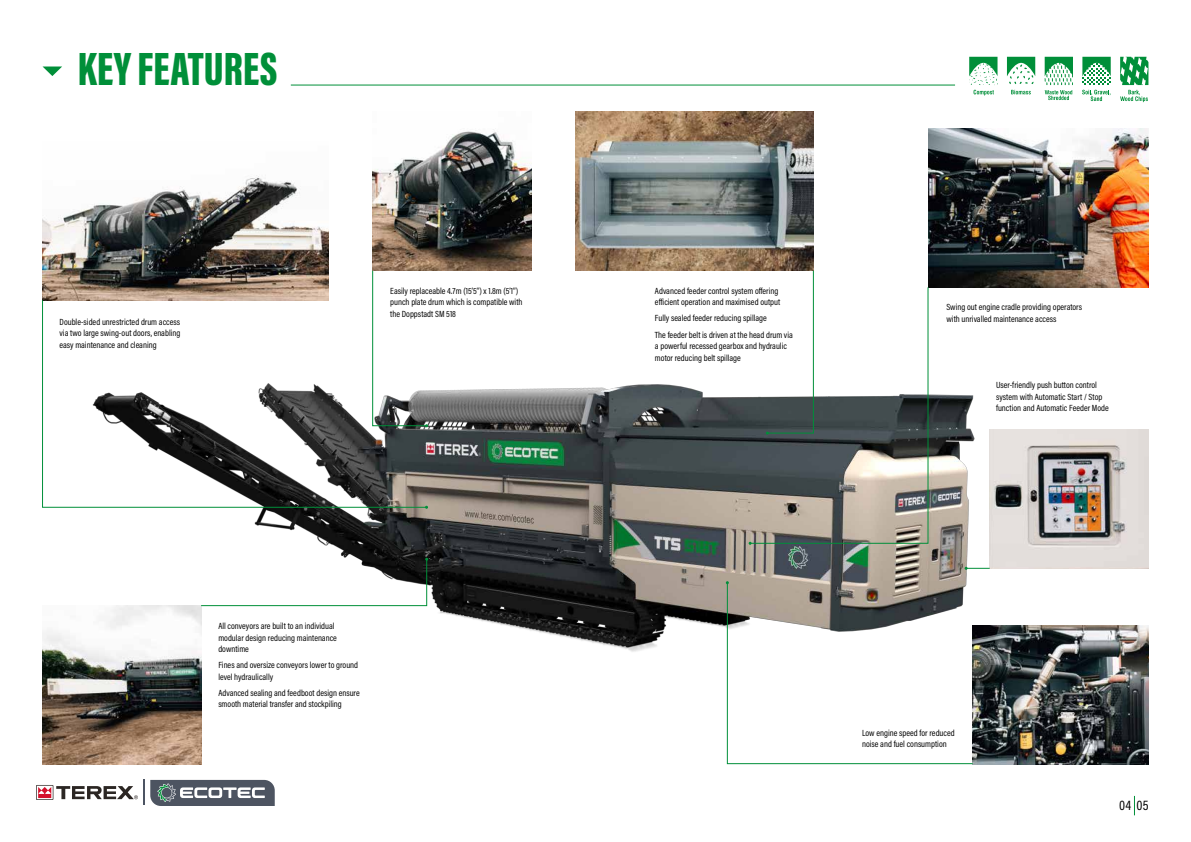
<style>
.page{position:relative;width:1191px;height:842px;background:#fff}
.page>*{position:absolute;margin:0;border:0;box-sizing:border-box;transform-origin:0 0}
.t1{font:900 48px "Acumin Pro Extra Cond";letter-spacing:.005em;color:#008f39}
.t2{font:14px "Acumin Pro Cond";color:#000}
.t3{font:9px/11.5px "Acumin Pro Cond";color:#000}
</style>
<div class="page">
<img style="left:80px;top:240px;width:931px;height:525px">
<hr style="left:291px;top:85px;width:664px;height:1px;background:#008f39">
<svg style="left:43px;top:67px;width:19px;height:9px"></svg>
<svg style="left:1134px;top:796px;width:1px;height:19px"></svg>
<img style="left:575px;top:112px;width:238px;height:159px">
<img style="left:372px;top:129px;width:159px;height:142px">
<img style="left:43px;top:175px;width:285px;height:124px">
<img style="left:43px;top:605px;width:158px;height:159px">
<img style="left:928px;top:129px;width:220px;height:158px">
<img style="left:973px;top:625px;width:175px;height:139px">
<img style="left:989px;top:430px;width:159px;height:139px">
<svg style="left:42px;top:299px;width:385px;height:209px"></svg>
<svg style="left:200px;top:558px;width:228px;height:48px"></svg>
<svg style="left:726px;top:582px;width:247px;height:182px"></svg>
<svg style="left:749px;top:287px;width:179px;height:257px"></svg>
<svg style="left:1044px;top:57px;width:29px;height:43px"></svg>
<svg style="left:969px;top:57px;width:29px;height:38px"></svg>
<svg style="left:1011px;top:90px;width:19px;height:4px"></svg>
<svg style="left:1007px;top:57px;width:28px;height:27px"></svg>
<svg style="left:1082px;top:57px;width:28px;height:44px"></svg>
<svg style="left:1120px;top:57px;width:28px;height:45px"></svg>
<svg style="left:766px;top:270px;width:48px;height:165px"></svg>
<svg style="left:964px;top:567px;width:25px;height:3px"></svg>
<svg style="left:372px;top:270px;width:56px;height:157px"></svg>
<svg style="left:36px;top:785px;width:102px;height:15px"></svg>
<svg style="left:144px;top:779px;width:131px;height:27px"></svg>
<h1 class="t1" style="left:78px;top:39px;width:201px">KEY FEATURES</h1>
<p class="t3" style="left:60px;top:316px;width:122px;text-align:justify">Double-sided unrestricted drum access via two large swing-out doors, enabling easy maintenance and cleaning</p>
<p class="t3" style="left:390px;top:285px;width:134px">Easily replaceable 4.7m (15’5’’) x 1.8m (5’1’’) punch plate drum which is compatible with the Doppstadt SM 518</p>
<p class="t3" style="left:218px;top:620px;width:120px">All conveyors are built to an individual modular design reducing maintenance downtime</p>
<p class="t3" style="left:218px;top:659px;width:141px">Fines and oversize conveyors lower to ground level hydraulically</p>
<p class="t3" style="left:218px;top:687px;width:143px">Advanced sealing and feedboot design ensure smooth material transfer and stockpiling</p>
<p class="t3" style="left:655px;top:285px;width:127px">Advanced feeder control system offering efficient operation and maximised output</p>
<p class="t3" style="left:655px;top:310px;width:139px;line-height:16px">Fully sealed feeder reducing spillage<br>The feeder belt is driven at the head drum via</p>
<p class="t3" style="left:655px;top:340px;width:133px">a powerful recessed gearbox and hydraulic motor reducing belt spillage</p>
<p class="t3" style="left:946px;top:301px;width:137px">Swing out engine cradle providing operators with unrivalled maintenance access</p>
<p class="t3" style="left:996px;top:379px;width:114px">User-friendly push button control system with Automatic Start / Stop function and Automatic Feeder Mode</p>
<p class="t3" style="left:862px;top:726px;width:94px">Low engine speed for reduced noise and fuel consumption</p>
<h2 class="t2" style="left:1119px;top:796px;width:31px">04 05</h2>
</div>
